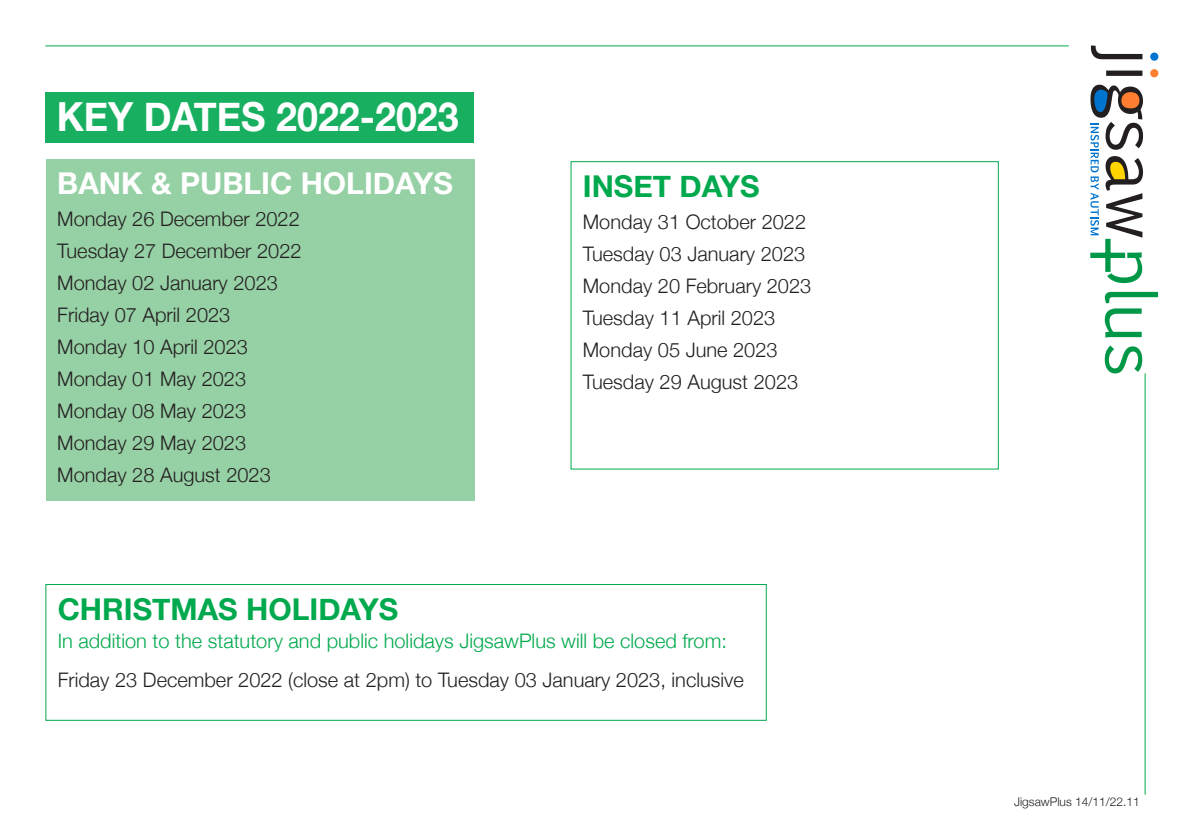
<style>
.page{position:relative;width:1191px;height:840px;background:#fff}
.page>*{position:absolute;margin:0;border:0;box-sizing:border-box;transform-origin:0 0}
.t1{font:700 40px "Helvetica Neue";color:#fff;scale:.94 1}
.t2{font:700 30px "Helvetica Neue";color:#00a94d}
.t3{font:700 30px "Helvetica Neue";color:#fff}
.t4{font:300 20px "Helvetica Neue";color:#231f20}
.t5{font:300 20px "Helvetica Neue";color:#00a94d}
.t6{font:300 12px "Helvetica Neue";color:#231f20}
</style>
<div class="page">
<hr style="left:45px;top:45px;width:1023px;height:1px;background:#00a94d">
<svg style="left:1091px;top:45px;width:52px;height:15px"></svg>
<svg style="left:1106px;top:70px;width:45px;height:6px"></svg>
<div style="left:1150px;top:69px;width:8px;height:8px;background:#ff7e30;border-radius:50%"></div>
<div style="left:1150px;top:52px;width:8px;height:9px;background:#0073ce;border-radius:50%"></div>
<svg style="left:1090px;top:85px;width:68px;height:288px"></svg>
<hr style="left:1144px;top:373px;width:1px;height:421px;background:#00a94d">
<div style="left:46px;top:159px;width:428px;height:341px;background:#96d0a5"></div>
<div style="left:45px;top:583px;width:721px;height:137px;border:1px solid #00a94d"></div>
<div style="left:45px;top:92px;width:428px;height:50px;background:#18b060"></div>
<p class="t1" style="left:57px;top:85px;width:429px">KEY DATES 2022-2023</p>
<p class="t3" style="left:57px;top:159px;width:397px">BANK &amp; PUBLIC HOLIDAYS</p>
<p class="t4" style="left:57px;top:202px;width:244px">Monday 26 December 2022</p>
<p class="t4" style="left:57px;top:234px;width:246px">Tuesday 27 December 2022</p>
<p class="t4" style="left:57px;top:266px;width:222px">Monday 02 January 2023</p>
<p class="t4" style="left:57px;top:298px;width:175px">Friday 07 April 2023</p>
<p class="t4" style="left:57px;top:330px;width:192px">Monday 10 April 2023</p>
<p class="t4" style="left:57px;top:362px;width:190px">Monday 01 May 2023</p>
<p class="t4" style="left:57px;top:394px;width:190px">Monday 08 May 2023</p>
<p class="t4" style="left:57px;top:426px;width:190px">Monday 29 May 2023</p>
<p class="t4" style="left:57px;top:458px;width:215px">Monday 28 August 2023</p>
<p class="t2" style="left:583px;top:163px;width:178px">INSET DAYS</p>
<p class="t4" style="left:583px;top:206px;width:225px">Monday 31 October 2022</p>
<p class="t4" style="left:583px;top:238px;width:224px">Tuesday 03 January 2023</p>
<p class="t4" style="left:583px;top:270px;width:230px">Monday 20 February 2023</p>
<p class="t4" style="left:583px;top:302px;width:194px">Tuesday 11 April 2023</p>
<p class="t4" style="left:583px;top:334px;width:196px">Monday 05 June 2023</p>
<p class="t4" style="left:583px;top:366px;width:217px">Tuesday 29 August 2023</p>
<p class="t2" style="left:58px;top:585px;width:342px">CHRISTMAS HOLIDAYS</p>
<p class="t5" style="left:58px;top:624px;width:670px">In addition to the statutory and public holidays JigsawPlus will be closed from:</p>
<p class="t4" style="left:58px;top:663px;width:687px">Friday 23 December 2022 (close at 2pm) to Tuesday 03 January 2023, inclusive</p>
<p class="t6" style="left:1014px;top:791px;width:127px">JigsawPlus 14/11/22.11</p>
</div>
